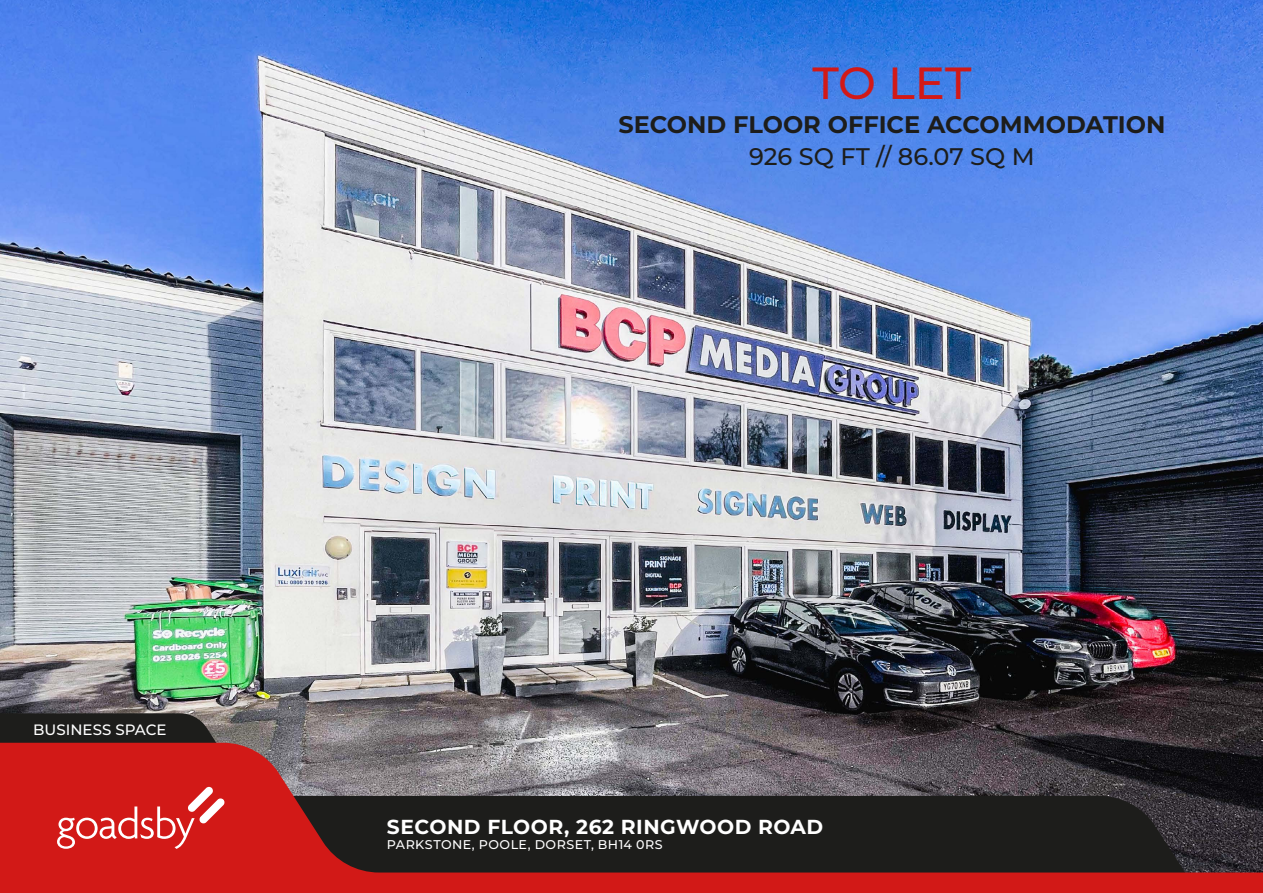
<style>
.page{position:relative;width:1263px;height:893px;background:#fff}
.page>*{position:absolute;margin:0;border:0;box-sizing:border-box;transform-origin:0 0}
.t1{font:500 45px "Montserrat";color:#d21917}
.t2{font:700 24px "Montserrat";color:#1d1d1b}
.t3{font:500 24px "Montserrat";color:#1d1d1b}
.t4{font:700 20.25px "Montserrat";letter-spacing:.025em;color:#fff}
.t5{font:500 15px "Montserrat";color:#fff}
.t6{font:500 12.6px "Montserrat";letter-spacing:.035em;color:#fff}
</style>
<div class="page">
<img style="left:0;top:0;width:1263px;height:743px">
<svg style="left:0;top:713px;width:221px;height:30px;background:#272522"></svg>
<svg style="left:0;top:743px;width:1263px;height:150px;background:#6b3131"></svg>
<svg style="left:57px;top:787px;width:167px;height:62px;background:#d93d3c"></svg>
<h1 class="t1" style="left:812px;top:51px;width:161px">TO LET</h1>
<h2 class="t2" style="left:618px;top:108px;width:549px">SECOND FLOOR OFFICE ACCOMMODATION</h2>
<h2 class="t3" style="left:749px;top:140px;width:287px">926 SQ FT // 86.07 SQ M</h2>
<p class="t5" style="left:33px;top:719px;width:135px">BUSINESS SPACE</p>
<h3 class="t4" style="left:387px;top:812px;width:438px">SECOND FLOOR, 262 RINGWOOD ROAD</h3>
<p class="t6" style="left:387px;top:836px;width:277px">PARKSTONE, POOLE, DORSET, BH14 0RS</p>
</div>
